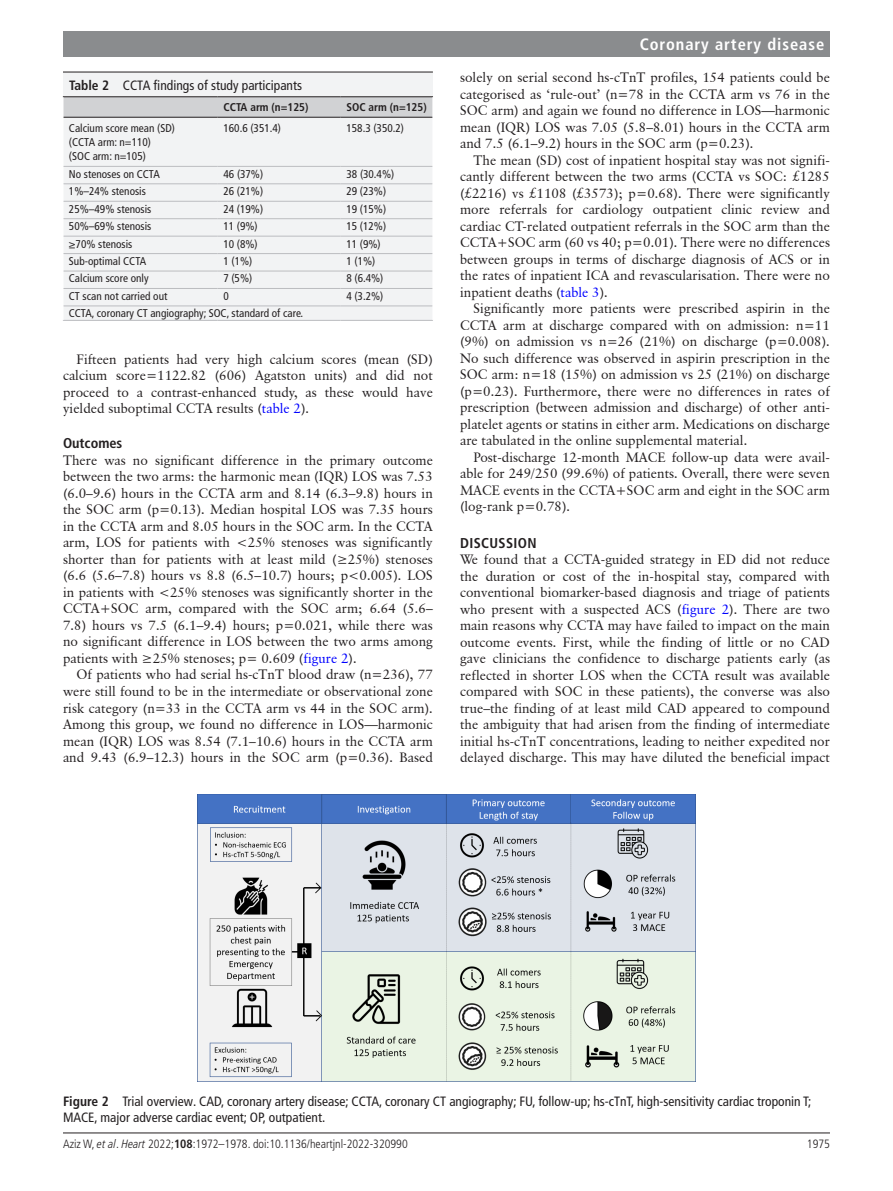
<style>
.page{position:relative;width:893px;height:1191px;background:#fff}
.page>*{position:absolute;margin:0;border:0;box-sizing:border-box;transform-origin:0 0}
.t1{font:700 condensed 16.5px "Frutiger LT Pro";letter-spacing:.055em;color:#fff}
.t2{font:700 condensed 14.25px "Frutiger LT Pro";letter-spacing:.025em;color:#231f20}
.t3{font:700 condensed 14.25px "Frutiger LT Pro";color:#231f20}
.t4{font:13.5px/16.5px "Classical Garamond BT";color:#231f20;text-align:justify}
.t5{font:condensed 13.5px/16.5px "Frutiger LT Pro";color:#231f20}
.t6{font:300 condensed 12px "Frutiger LT Pro";color:#231f20}
.t7{font:condensed 11.25px/14.2px "Frutiger LT Pro";color:#231f20}
.t8{font:700 condensed 11.25px "Frutiger LT Pro";color:#231f20}
.s1{font-weight:700}
.s2{color:#00f}
.s3{font-style:italic}
</style>
<div class="page">
<hr style="left:63px;top:1132px;width:767px;height:1px;background:#231f20">
<div style="left:63px;top:31px;width:767px;height:25px;background:#8a8c8e"></div>
<div style="left:63px;top:72px;width:370px;height:248px;background:#f2f3f4"></div>
<hr style="left:63px;top:72px;width:370px;height:1px;background:#231f20">
<hr style="left:63px;top:96px;width:154px;height:1px;background:#231f20">
<hr style="left:63px;top:117px;width:155px;height:1px;background:#231f20">
<hr style="left:218px;top:96px;width:122px;height:1px;background:#231f20">
<hr style="left:218px;top:117px;width:122px;height:1px;background:#231f20">
<hr style="left:340px;top:96px;width:93px;height:1px;background:#231f20">
<hr style="left:340px;top:117px;width:93px;height:1px;background:#231f20">
<hr style="left:63px;top:166px;width:155px;height:1px;background:#bcbdc0">
<hr style="left:218px;top:166px;width:122px;height:1px;background:#bcbdc0">
<hr style="left:340px;top:166px;width:93px;height:1px;background:#bcbdc0">
<hr style="left:63px;top:183px;width:155px;height:1px;background:#bcbdc0">
<hr style="left:218px;top:183px;width:122px;height:1px;background:#bcbdc0">
<hr style="left:340px;top:183px;width:93px;height:1px;background:#bcbdc0">
<hr style="left:63px;top:201px;width:155px;height:1px;background:#bcbdc0">
<hr style="left:218px;top:201px;width:122px;height:1px;background:#bcbdc0">
<hr style="left:340px;top:201px;width:93px;height:1px;background:#bcbdc0">
<hr style="left:63px;top:218px;width:155px;height:1px;background:#bcbdc0">
<hr style="left:218px;top:218px;width:122px;height:1px;background:#bcbdc0">
<hr style="left:340px;top:218px;width:93px;height:1px;background:#bcbdc0">
<hr style="left:63px;top:236px;width:155px;height:1px;background:#bcbdc0">
<hr style="left:218px;top:236px;width:122px;height:1px;background:#bcbdc0">
<hr style="left:340px;top:236px;width:93px;height:1px;background:#bcbdc0">
<hr style="left:63px;top:253px;width:155px;height:1px;background:#bcbdc0">
<hr style="left:218px;top:253px;width:122px;height:1px;background:#bcbdc0">
<hr style="left:340px;top:253px;width:93px;height:1px;background:#bcbdc0">
<hr style="left:63px;top:271px;width:155px;height:1px;background:#bcbdc0">
<hr style="left:218px;top:271px;width:122px;height:1px;background:#bcbdc0">
<hr style="left:340px;top:271px;width:93px;height:1px;background:#bcbdc0">
<hr style="left:63px;top:288px;width:155px;height:1px;background:#bcbdc0">
<hr style="left:218px;top:288px;width:122px;height:1px;background:#bcbdc0">
<hr style="left:218px;top:306px;width:122px;height:1px;background:#bcbdc0">
<hr style="left:340px;top:288px;width:93px;height:1px;background:#bcbdc0">
<hr style="left:340px;top:306px;width:93px;height:1px;background:#bcbdc0">
<hr style="left:63px;top:306px;width:155px;height:1px;background:#bcbdc0">
<hr style="left:63px;top:320px;width:154px;height:1px;background:#bcbdc0">
<hr style="left:218px;top:320px;width:122px;height:1px;background:#bcbdc0">
<hr style="left:340px;top:320px;width:93px;height:1px;background:#bcbdc0">
<hr style="left:63px;top:117px;width:1px;height:49px;background:#fff">
<svg style="left:63px;top:97px;width:370px;height:20px;background:#cccdcf"></svg>
<img style="left:197px;top:795px;width:499px;height:286px">
<p class="t5" style="left:69px;top:78px;width:235px"><span class="s1">Table 2</span> CCTA findings of study participants</p>
<p class="t8" style="left:224px;top:101px;width:86px">CCTA arm (n=125)</p>
<p class="t8" style="left:346px;top:101px;width:82px">SOC arm (n=125)</p>
<p class="t7" style="left:69px;top:121px;width:108px">Calcium score mean (SD) (CCTA arm: n=110)<br>(SOC arm: n=105)</p>
<p class="t7" style="left:223px;top:121px;width:59px">160.6 (351.4)</p>
<p class="t7" style="left:346px;top:121px;width:59px">158.3 (350.2)</p>
<p class="t7" style="left:69px;top:167px;width:92px">No stenoses on CCTA</p>
<p class="t7" style="left:223px;top:167px;width:41px">46 (37%)</p>
<p class="t7" style="left:346px;top:167px;width:49px">38 (30.4%)</p>
<p class="t7" style="left:69px;top:184px;width:78px">1%–24% stenosis</p>
<p class="t7" style="left:223px;top:184px;width:41px">26 (21%)</p>
<p class="t7" style="left:346px;top:184px;width:41px">29 (23%)</p>
<p class="t7" style="left:69px;top:202px;width:84px">25%–49% stenosis</p>
<p class="t7" style="left:223px;top:202px;width:41px">24 (19%)</p>
<p class="t7" style="left:346px;top:202px;width:41px">19 (15%)</p>
<p class="t7" style="left:69px;top:219px;width:84px">50%–69% stenosis</p>
<p class="t7" style="left:223px;top:219px;width:36px">11 (9%)</p>
<p class="t7" style="left:346px;top:219px;width:41px">15 (12%)</p>
<p class="t7" style="left:69px;top:237px;width:65px">≥70% stenosis</p>
<p class="t7" style="left:223px;top:237px;width:36px">10 (8%)</p>
<p class="t7" style="left:346px;top:237px;width:36px">11 (9%)</p>
<p class="t7" style="left:69px;top:254px;width:79px">Sub-optimal CCTA</p>
<p class="t7" style="left:223px;top:254px;width:30px">1 (1%)</p>
<p class="t7" style="left:346px;top:254px;width:30px">1 (1%)</p>
<p class="t7" style="left:69px;top:271px;width:81px">Calcium score only</p>
<p class="t7" style="left:223px;top:271px;width:30px">7 (5%)</p>
<p class="t7" style="left:346px;top:271px;width:39px">8 (6.4%)</p>
<p class="t7" style="left:69px;top:289px;width:100px">CT scan not carried out</p>
<p class="t7" style="left:223px;top:289px;width:7px">0</p>
<p class="t7" style="left:346px;top:289px;width:39px">4 (3.2%)</p>
<p class="t7" style="left:69px;top:306px;width:236px">CCTA, coronary CT angiography; SOC, standard of care.</p>
<p class="t4" style="left:63px;top:350px;width:371px;text-indent:14px">Fifteen patients had very high calcium scores (mean (SD) calcium score=1122.82 (606) Agatston units) and did not proceed to a contrast-enhanced study, as these would have yielded suboptimal CCTA results (<span class="s2">table 2</span>).</p>
<p class="t3" style="left:63px;top:435px;width:61px">Outcomes</p>
<p class="t4" style="left:63px;top:452px;width:371px">There was no significant difference in the primary outcome between the two arms: the harmonic mean (IQR) LOS was 7.53 (6.0–9.6) hours in the CCTA arm and 8.14 (6.3–9.8) hours in the SOC arm (p=0.13). Median hospital LOS was 7.35 hours in the CCTA arm and 8.05 hours in the SOC arm. In the CCTA arm, LOS for patients with &lt;25% stenoses was significantly shorter than for patients with at least mild (≥25%) stenoses (6.6 (5.6–7.8) hours vs 8.8 (6.5–10.7) hours; p&lt;0.005). LOS in patients with &lt;25% stenoses was significantly shorter in the CCTA+SOC arm, compared with the SOC arm; 6.64 (5.6– 7.8) hours vs 7.5 (6.1–9.4) hours; p=0.021, while there was no significant difference in LOS between the two arms among patients with ≥25% stenoses; p= 0.609 (<span class="s2">figure 2</span>).</p>
<p class="t4" style="left:63px;top:666px;width:371px;text-indent:14px">Of patients who had serial hs-cTnT blood draw (n=236), 77 were still found to be in the intermediate or observational zone risk category (n=33 in the CCTA arm vs 44 in the SOC arm).<br>Among this group, we found no difference in LOS—harmonic mean (IQR) LOS was 8.54 (7.1–10.6) hours in the CCTA arm and 9.43 (6.9–12.3) hours in the SOC arm (p=0.36). Based</p>
<p class="t1" style="left:640px;top:34px;width:186px">Coronary artery disease</p>
<p class="t4" style="left:460px;top:69px;width:371px">solely on serial second hs-cTnT profiles, 154 patients could be categorised as ‘rule-out’ (n=78 in the CCTA arm vs 76 in the SOC arm) and again we found no difference in LOS—harmonic mean (IQR) LOS was 7.05 (5.8–8.01) hours in the CCTA arm and 7.5 (6.1–9.2) hours in the SOC arm (p=0.23).</p>
<p class="t4" style="left:460px;top:152px;width:371px;text-indent:14px">The mean (SD) cost of inpatient hospital stay was not signifi&shy;cantly different between the two arms (CCTA vs SOC: £1285 (£2216) vs £1108 (£3573); p=0.68). There were significantly more referrals for cardiology outpatient clinic review and cardiac CT-related outpatient referrals in the SOC arm than the CCTA+SOC arm (60 vs 40; p=0.01). There were no differences between groups in terms of discharge diagnosis of ACS or in the rates of inpatient ICA and revascularisation. There were no inpatient deaths (<span class="s2">table 3</span>).</p>
<p class="t4" style="left:460px;top:300px;width:371px;text-indent:14px">Significantly more patients were prescribed aspirin in the CCTA arm at discharge compared with on admission: n=11 (9%) on admission vs n=26 (21%) on discharge (p=0.008).<br>No such difference was observed in aspirin prescription in the SOC arm: n=18 (15%) on admission vs 25 (21%) on discharge (p=0.23). Furthermore, there were no differences in rates of prescription (between admission and discharge) of other anti&shy;platelet agents or statins in either arm. Medications on discharge are tabulated in the online supplemental material.</p>
<p class="t4" style="left:460px;top:448px;width:371px;text-indent:13px">Post-discharge 12-month MACE follow-up data were avail&shy;able for 249/250 (99.6%) of patients. Overall, there were seven MACE events in the CCTA+SOC arm and eight in the SOC arm (log-rank p=0.78).</p>
<p class="t2" style="left:460px;top:534px;width:78px">DISCUSSION</p>
<p class="t4" style="left:460px;top:551px;width:371px">We found that a CCTA-guided strategy in ED did not reduce the duration or cost of the in-hospital stay, compared with conventional biomarker-based diagnosis and triage of patients who present with a suspected ACS (<span class="s2">figure 2</span>). There are two main reasons why CCTA may have failed to impact on the main outcome events. First, while the finding of little or no CAD gave clinicians the confidence to discharge patients early (as reflected in shorter LOS when the CCTA result was available compared with SOC in these patients), the converse was also true–the finding of at least mild CAD appeared to compound the ambiguity that had arisen from the finding of intermediate initial hs-cTnT concentrations, leading to neither expedited nor delayed discharge. This may have diluted the beneficial impact</p>
<p class="t5" style="left:63px;top:1092px;width:750px"><span class="s1">Figure 2</span> Trial overview. CAD, coronary artery disease; CCTA, coronary CT angiography; FU, follow-up; hs-cTnT, high-sensitivity cardiac troponin T;<br>MACE, major adverse cardiac event; OP, outpatient.</p>
<p class="t6" style="left:63px;top:1136px;width:346px">Aziz W, <span class="s3">et al</span>. <span class="s3">Heart</span> 2022;<span class="s1">108</span>:1972–1978. doi:10.1136/heartjnl-2022-320990</p>
<p class="t6" style="left:807px;top:1136px;width:25px">1975</p>
</div>
